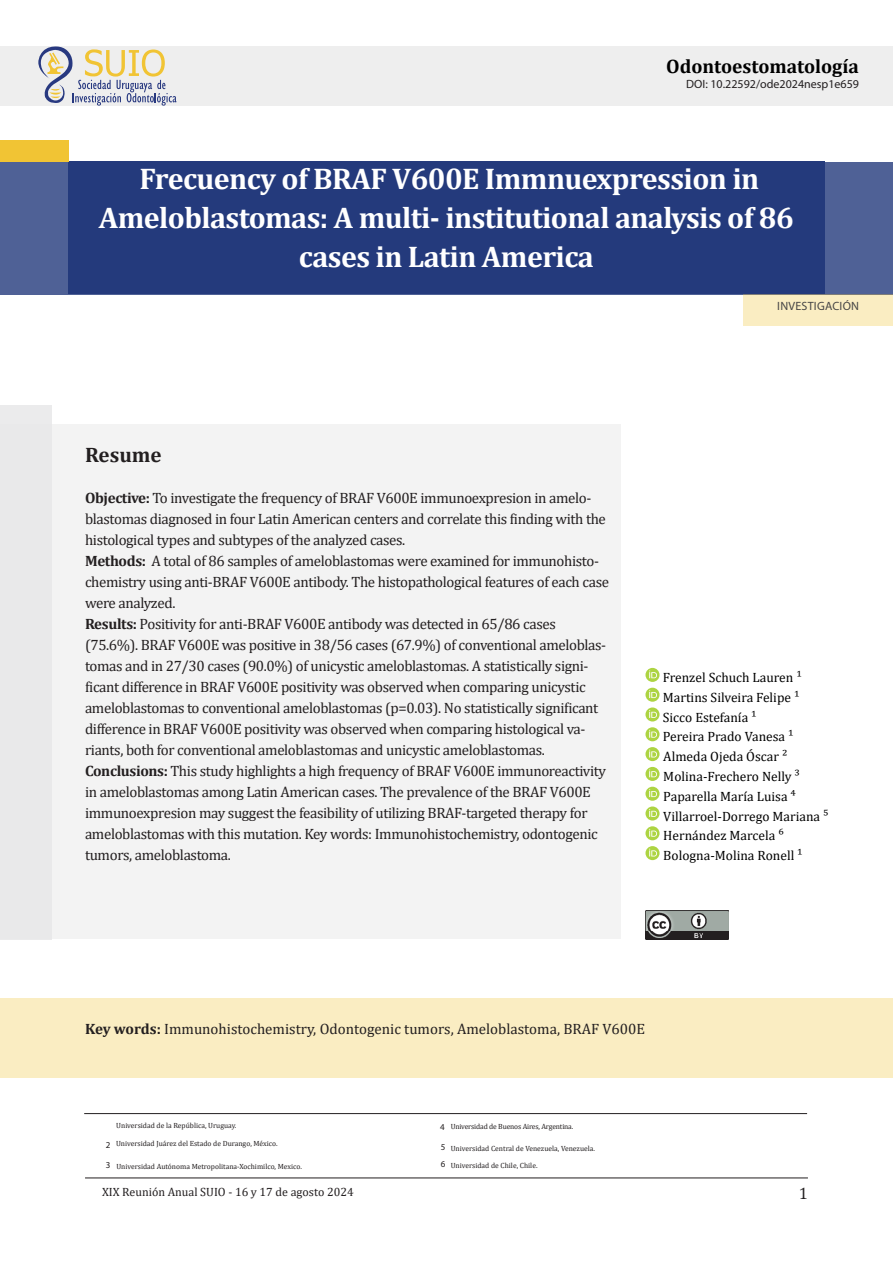
<style>
.page{position:relative;width:893px;height:1263px;background:#fff}
.page>*{position:absolute;margin:0;border:0;box-sizing:border-box;transform-origin:0 0}
.t1{font:700 30px/39px "Cambria";letter-spacing:-.02em;color:#fff;text-align:center}
.t2{font:700 21px "Cambria";color:#231f20}
.t3{font:700 19.5px "Cambria";color:#000}
.t4{font:16.5px "Cambria";color:#231f20}
.t5{font:15px/21px "Cambria";letter-spacing:-.025em;color:#231f20}
.t6{font:15px "Cambria";color:#231f20}
.t7{font:13.5px "Cambria";color:#000}
.t8{font:12px "Cambria";color:#231f20}
.t9{font:12px "Myriad Pro";color:#231f20}
.t10{font:12px "Myriad Pro";letter-spacing:.02em;color:#474646}
.t11{font:9px "Myriad Pro";color:#231f20}
.t12{font:7.5px "Cambria";color:#231f20}
.t13{font:7.5px "Cambria";letter-spacing:-.02em;color:#231f20}
.s1{font-weight:700}
</style>
<div class="page">
<div style="left:0;top:999px;width:893px;height:79px;background:#faedc2"></div>
<div style="left:0;top:424px;width:621px;height:515px;background:#f3f3f3"></div>
<hr style="left:85px;top:1177px;width:723px;height:1px;background:#231f20">
<div style="left:0;top:47px;width:893px;height:59px;background:#eee"></div>
<img style="left:645px;top:910px;width:83px;height:29px">
<div style="left:0;top:405px;width:51px;height:534px;background:#e7e7e8"></div>
<svg style="left:38px;top:46px;width:139px;height:60px"></svg>
<svg style="left:0;top:162px;width:893px;height:133px;background:#2a4080"></svg>
<div style="left:744px;top:294px;width:149px;height:31px;background:#faedc2"></div>
<div style="left:0;top:140px;width:68px;height:21px;background:#f1c434"></div>
<hr style="left:84px;top:1113px;width:723px;height:1px;background:#231f20">
<svg style="left:645px;top:668px;width:14px;height:14px"></svg>
<svg style="left:645px;top:688px;width:14px;height:33px"></svg>
<svg style="left:645px;top:727px;width:14px;height:14px"></svg>
<svg style="left:645px;top:747px;width:14px;height:14px"></svg>
<svg style="left:645px;top:767px;width:14px;height:14px"></svg>
<svg style="left:645px;top:787px;width:14px;height:33px"></svg>
<svg style="left:645px;top:826px;width:14px;height:14px"></svg>
<svg style="left:645px;top:846px;width:14px;height:14px"></svg>
<p class="t3" style="left:666px;top:52px;width:194px">Odontoestomatología</p>
<p class="t9" style="left:686px;top:76px;width:174px">DOI: 10.22592/ode2024nesp1e659</p>
<p class="t1" style="left:140px;top:158px;width:621px">Frecuency of BRAF V600E Immnuexpression in</p>
<p class="t1" style="left:99px;top:197px;width:696px">Ameloblastomas: A multi- institutional analysis of 86 cases in Latin America</p>
<p class="t10" style="left:777px;top:299px;width:83px">INVESTIGACIÓN</p>
<p class="t2" style="left:85px;top:440px;width:78px">Resume</p>
<p class="t5" style="left:85px;top:487px;width:522px"><span class="s1">Objective:</span> To investigate the frequency of BRAF V600E immunoexpresion in amelo&shy;blastomas diagnosed in four Latin American centers and correlate this finding with the histological types and subtypes of the analyzed cases.</p>
<p class="t5" style="left:85px;top:550px;width:525px"><span class="s1">Methods:</span> A total of 86 samples of ameloblastomas were examined for immunohisto&shy;chemistry using anti-BRAF V600E antibody. The histopathological features of each case were analyzed.</p>
<p class="t5" style="left:85px;top:613px;width:523px"><span class="s1">Results:</span> Positivity for anti-BRAF V600E antibody was detected in 65/86 cases (75.6%). BRAF V600E was positive in 38/56 cases (67.9%) of conventional ameloblas&shy;tomas and in 27/30 cases (90.0%) of unicystic ameloblastomas. A statistically signi&shy;ficant difference in BRAF V600E positivity was observed when comparing unicystic ameloblastomas to conventional ameloblastomas (p=0.03). No statistically significant difference in BRAF V600E positivity was observed when comparing histological va&shy;riants, both for conventional ameloblastomas and unicystic ameloblastomas.</p>
<p class="t5" style="left:85px;top:760px;width:523px"><span class="s1">Conclusions:</span> This study highlights a high frequency of BRAF V600E immunoreactivity in ameloblastomas among Latin American cases. The prevalence of the BRAF V600E immunoexpresion may suggest the feasibility of utilizing BRAF-targeted therapy for ameloblastomas with this mutation. Key words: Immunohistochemistry, odontogenic tumors, ameloblastoma.</p>
<p class="t7" style="left:663px;top:669px;width:141px">Frenzel Schuch Lauren ¹</p>
<p class="t7" style="left:663px;top:689px;width:138px">Martins Silveira Felipe ¹</p>
<p class="t7" style="left:663px;top:709px;width:95px">Sicco Estefanía ¹</p>
<p class="t7" style="left:663px;top:729px;width:132px">Pereira Prado Vanesa ¹</p>
<p class="t7" style="left:663px;top:748px;width:126px">Almeda Ojeda Óscar ²</p>
<p class="t7" style="left:663px;top:768px;width:138px">Molina-Frechero Nelly ³</p>
<p class="t7" style="left:663px;top:788px;width:134px">Paparella María Luisa ⁴</p>
<p class="t7" style="left:663px;top:808px;width:167px">Villarroel-Dorrego Mariana ⁵</p>
<p class="t7" style="left:663px;top:828px;width:122px">Hernández Marcela ⁶</p>
<p class="t7" style="left:663px;top:847px;width:141px">Bologna-Molina Ronell ¹</p>
<p class="t6" style="left:85px;top:1020px;width:562px"><span class="s1">Key words:</span> Immunohistochemistry, Odontogenic tumors, Ameloblastoma, BRAF V600E</p>
<p class="t12" style="left:116px;top:1121px;width:122px">Universidad de la República, Uruguay.</p>
<p class="t11" style="left:440px;top:1121px;width:6px">4</p>
<p class="t13" style="left:451px;top:1122px;width:124px">Universidad de Buenos Aires, Argentina.</p>
<p class="t11" style="left:441px;top:1141px;width:6px">5</p>
<p class="t12" style="left:451px;top:1144px;width:146px">Universidad Central de Venezuela, Venezuela.</p>
<p class="t11" style="left:106px;top:1139px;width:6px">2</p>
<p class="t12" style="left:116px;top:1139px;width:163px">Universidad Juárez del Estado de Durango, México.</p>
<p class="t12" style="left:116px;top:1162px;width:187px">Universidad Autónoma Metropolitana-Xochimilco, Mexico.</p>
<p class="t11" style="left:106px;top:1159px;width:6px">3</p>
<p class="t11" style="left:441px;top:1158px;width:6px">6</p>
<p class="t12" style="left:451px;top:1161px;width:88px">Universidad de Chile, Chile.</p>
<p class="t8" style="left:102px;top:1184px;width:253px">XIX Reunión Anual SUIO - 16 y 17 de agosto 2024</p>
<p class="t4" style="left:799px;top:1184px;width:11px">1</p>
</div>
